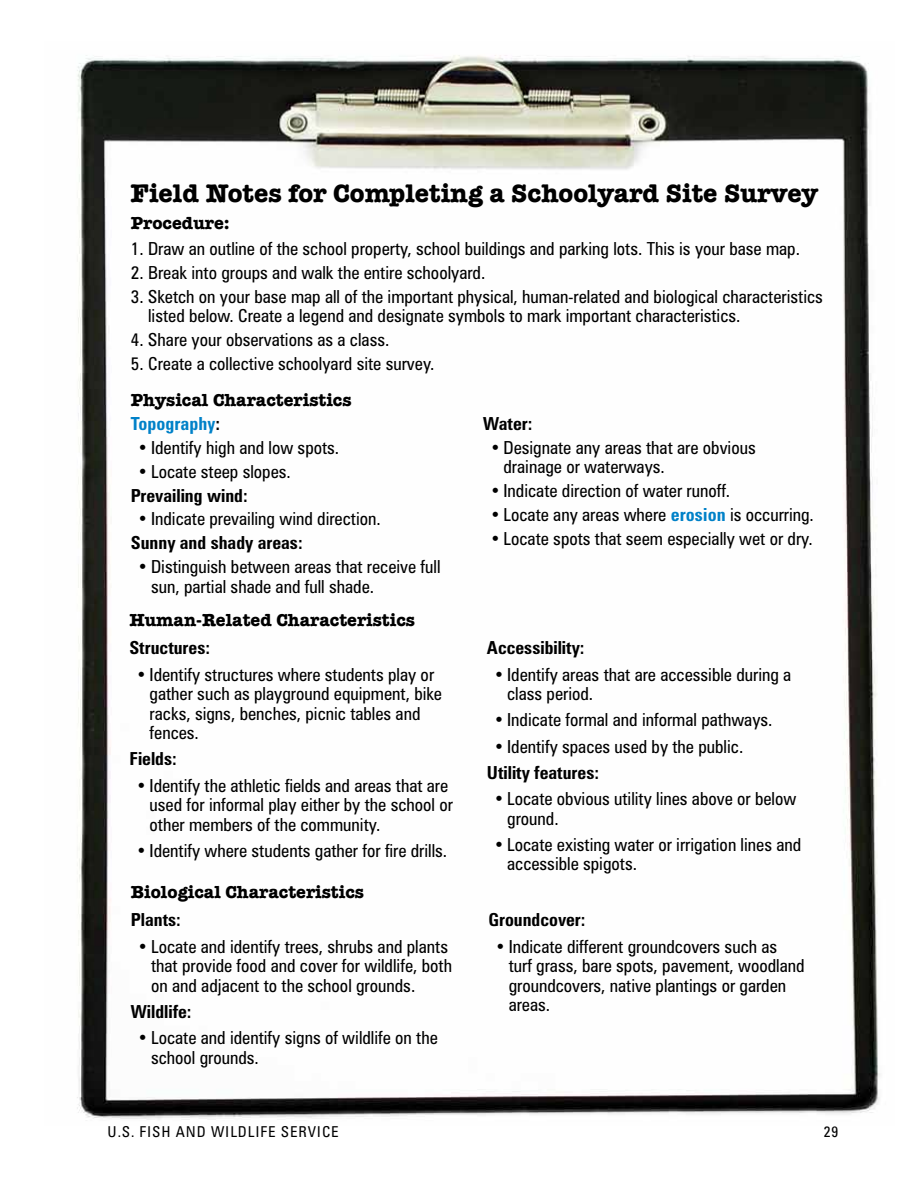
<style>
.page{position:relative;width:918px;height:1188px;background:#fff}
.page>*{position:absolute;margin:0;border:0;box-sizing:border-box;transform-origin:0 0}
.t1{font:700 26.25px "American Typewriter";color:#000}
.t2{font:condensed 18px/19.5px "Zurich BT";color:#000}
.t3{font:700 condensed 18px "Zurich BT";color:#000}
.t4{font:700 18px "American Typewriter";color:#000}
.t5{font:700 condensed 18px "Univers";color:#0081c8}
.t6{font:condensed 15px "Univers";letter-spacing:.06em;color:#000}
.s1{font-family:"Zurich BT";color:#000}
.s2{font-family:"Univers";font-weight:700;color:#0081c8}
</style>
<div class="page">
<img style="left:77px;top:55px;width:803px;height:1065px">
<h1 class="t1" style="left:130px;top:171px;width:689px">Field Notes for Completing a Schoolyard Site Survey</h1>
<p class="t4" style="left:131px;top:207px;width:100px">Procedure:</p>
<p class="t2" style="left:131px;top:239px;width:671px">1. Draw an outline of the school property, school buildings and parking lots. This is your base map.</p>
<p class="t2" style="left:131px;top:262px;width:356px">2. Break into groups and walk the entire schoolyard.</p>
<p class="t2" style="left:148px;top:286px;width:676px;text-indent:-17px">3. Sketch on your base map all of the important physical, human-related and biological characteristics listed below. Create a legend and designate symbols to mark important characteristics.</p>
<p class="t2" style="left:131px;top:330px;width:260px">4. Share your observations as a class.</p>
<p class="t2" style="left:131px;top:353px;width:305px">5. Create a collective schoolyard site survey.</p>
<p class="t4" style="left:131px;top:384px;width:222px">Physical Characteristics</p>
<p class="t5" style="left:131px;top:413px;width:91px">Topography<span class="s1">:</span></p>
<p class="t2" style="left:138px;top:438px;width:203px">• Identify high and low spots.</p>
<p class="t2" style="left:138px;top:462px;width:155px">• Locate steep slopes.</p>
<p class="t3" style="left:131px;top:484px;width:118px">Prevailing wind:</p>
<p class="t2" style="left:138px;top:509px;width:245px">• Indicate prevailing wind direction.</p>
<p class="t3" style="left:131px;top:532px;width:173px">Sunny and shady areas:</p>
<p class="t2" style="left:151px;top:557px;width:291px;text-indent:-14px">• Distinguish between areas that receive full sun, partial shade and full shade.</p>
<p class="t4" style="left:129px;top:604px;width:287px">Human-Related Characteristics</p>
<p class="t3" style="left:129px;top:637px;width:82px">Structures:</p>
<p class="t2" style="left:150px;top:664px;width:294px;text-indent:-14px">• Identify structures where students play or gather such as playground equipment, bike racks, signs, benches, picnic tables and fences.</p>
<p class="t3" style="left:129px;top:748px;width:49px">Fields:</p>
<p class="t2" style="left:150px;top:775px;width:305px;text-indent:-14px">• Identify the athletic fields and areas that are used for informal play either by the school or other members of the community.</p>
<p class="t2" style="left:136px;top:841px;width:313px">• Identify where students gather for fire drills.</p>
<p class="t4" style="left:131px;top:876px;width:235px">Biological Characteristics</p>
<p class="t3" style="left:131px;top:909px;width:52px">Plants:</p>
<p class="t2" style="left:151px;top:936px;width:302px;text-indent:-14px">• Locate and identify trees, shrubs and plants that provide food and cover for wildlife, both on and adjacent to the school grounds.</p>
<p class="t3" style="left:131px;top:1001px;width:62px">Wildlife:</p>
<p class="t2" style="left:151px;top:1028px;width:288px;text-indent:-14px">• Locate and identify signs of wildlife on the school grounds.</p>
<p class="t3" style="left:483px;top:413px;width:51px">Water:</p>
<p class="t2" style="left:504px;top:438px;width:254px;text-indent:-14px">• Designate any areas that are obvious drainage or waterways.</p>
<p class="t2" style="left:490px;top:481px;width:241px">• Indicate direction of water runoff.</p>
<p class="t2" style="left:490px;top:505px;width:325px">• Locate any areas where <span class="s2">erosion</span> is occurring.</p>
<p class="t2" style="left:490px;top:529px;width:324px">• Locate spots that seem especially wet or dry.</p>
<p class="t3" style="left:487px;top:637px;width:99px">Accessibility:</p>
<p class="t2" style="left:507px;top:664px;width:286px;text-indent:-14px">• Identify areas that are accessible during a class period.</p>
<p class="t2" style="left:494px;top:710px;width:280px">• Indicate formal and informal pathways.</p>
<p class="t2" style="left:494px;top:736px;width:251px">• Identify spaces used by the public.</p>
<p class="t3" style="left:487px;top:761px;width:114px">Utility features:</p>
<p class="t2" style="left:507px;top:789px;width:291px;text-indent:-14px">• Locate obvious utility lines above or below ground.</p>
<p class="t2" style="left:507px;top:835px;width:296px;text-indent:-14px">• Locate existing water or irrigation lines and accessible spigots.</p>
<p class="t3" style="left:488px;top:909px;width:99px">Groundcover:</p>
<p class="t2" style="left:509px;top:936px;width:297px;text-indent:-14px">• Indicate different groundcovers such as turf grass, bare spots, pavement, woodland groundcovers, native plantings or garden areas.</p>
<p class="t6" style="left:108px;top:1122px;width:233px">U.S. FISH AND WILDLIFE SERVICE</p>
<p class="t6" style="left:824px;top:1122px;width:16px">29</p>
</div>
